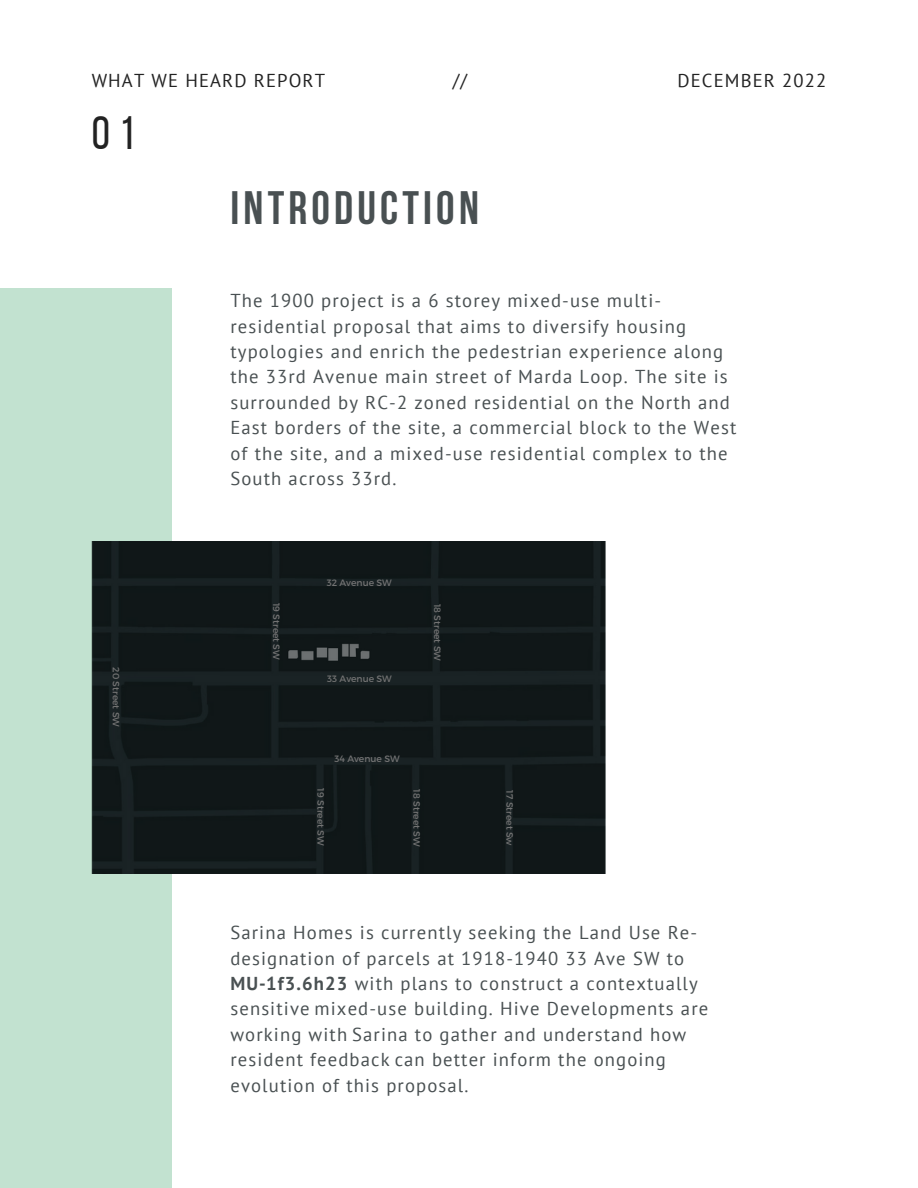
<style>
.page{position:relative;width:918px;height:1188px;background:#fff}
.page>*{position:absolute;margin:0;border:0;box-sizing:border-box;transform-origin:0 0}
.t1{font:700 46.65px "Bebas Neue";letter-spacing:.09em;color:#495052}
.t2{font:46.65px "Bebas Neue";color:#222}
.t3{font:18.6px/25.3px "PT Sans";letter-spacing:.06em;color:#495052}
.t4{font:18.6px "PT Sans";letter-spacing:.06em;color:#222}
.t5{font:9.15px "Montserrat";color:#737373}
.s1{font-weight:700}
</style>
<div class="page">
<div style="left:0;top:288px;width:171px;height:900px;background:#c2e2d0"></div>
<img style="left:92px;top:541px;width:514px;height:333px">
<p class="t4" style="left:92px;top:68px;width:235px">WHAT WE HEARD REPORT</p>
<p class="t4" style="left:453px;top:68px;width:16px">//</p>
<p class="t4" style="left:678px;top:68px;width:150px">DECEMBER 2022</p>
<h1 class="t2" style="left:92px;top:114px;width:45px">01</h1>
<h1 class="t1" style="left:230px;top:189px;width:250px">INTRODUCTION</h1>
<p class="t3" style="left:230px;top:288px;width:507px">The 1900 project is a 6 storey mixed-use multi&shy;residential proposal that aims to diversify housing typologies and enrich the pedestrian experience along the 33rd Avenue main street of Marda Loop. The site is surrounded by RC-2 zoned residential on the North and East borders of the site, a commercial block to the West of the site, and a mixed-use residential complex to the South across 33rd.</p>
<p class="t5" style="left:327px;top:577px;width:67px">32 Avenue SW</p>
<p class="t5" style="left:122px;top:667px;width:61px;rotate:90deg">20 Street SW</p>
<p class="t5" style="left:282px;top:603px;width:59px;rotate:90deg">19 Street SW</p>
<p class="t5" style="left:443px;top:604px;width:59px;rotate:90deg">18 Street SW</p>
<p class="t5" style="left:327px;top:672px;width:66px">33 Avenue SW</p>
<p class="t5" style="left:334px;top:753px;width:67px">34 Avenue SW</p>
<p class="t5" style="left:327px;top:788px;width:59px;rotate:90deg">19 Street SW</p>
<p class="t5" style="left:423px;top:789px;width:59px;rotate:90deg">18 Street SW</p>
<p class="t5" style="left:516px;top:790px;width:57px;rotate:90deg">17 Street Sw</p>
<p class="t3" style="left:230px;top:920px;width:479px">Sarina Homes is currently seeking the Land Use Re&shy;designation of parcels at 1918-1940 33 Ave SW to <span class="s1">MU-1f3.6h23</span> with plans to construct a contextually sensitive mixed-use building. Hive Developments are working with Sarina to gather and understand how resident feedback can better inform the ongoing evolution of this proposal.</p>
</div>
